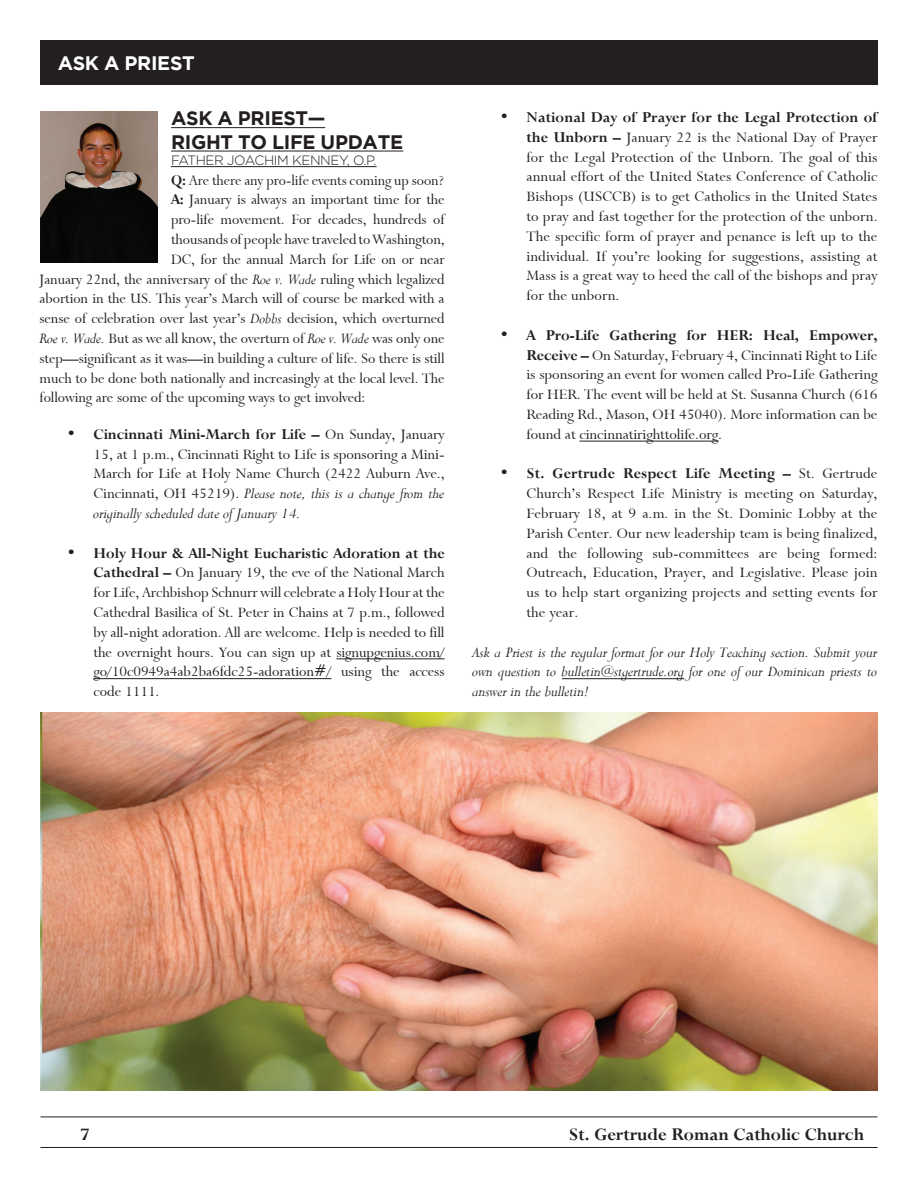
<style>
.page{position:relative;width:918px;height:1188px;background:#fff}
.page>*{position:absolute;margin:0;border:0;box-sizing:border-box;transform-origin:0 0}
.t1{font:19.5px "Bronte Bold SWFTE";color:#231f20}
.t2{font:700 19.5px/23.4px "Gotham";letter-spacing:-.015em;color:#231f20}
.t3{font:700 19.5px "Gotham";letter-spacing:-.015em;color:#fff}
.t4{font:16.5px/19.8px "Bronte Regular SWFTE";color:#231f20;text-align:justify}
.t5{font:16.5px/19.8px "Bronte Italic SWFTE";color:#231f20}
.t6{font:16.5px "Bronte Bold SWFTE";color:#231f20}
.t7{font:16.5px "Bronte Regular SWFTE";color:#231f20;scale:.96 1}
.t8{font:300 13.5px "Gotham";letter-spacing:-.03em;color:#231f20}
.s1{font-family:"Bronte Bold SWFTE"}
.s2{font-family:"Bronte Italic SWFTE"}
.s3{font-family:"Bronte Regular SWFTE"}
</style>
<div class="page">
<hr style="left:40px;top:1147px;width:838px;height:1px;background:#231f20">
<hr style="left:40px;top:1117px;width:838px;height:1px;background:#231f20">
<div style="left:40px;top:41px;width:838px;height:44px;background:#231f20"></div>
<img style="left:41px;top:111px;width:117px;height:151px">
<hr style="left:171px;top:127px;width:154px;height:1px;background:#231f20">
<hr style="left:171px;top:151px;width:232px;height:1px;background:#231f20">
<hr style="left:171px;top:166px;width:206px;height:1px;background:#231f20">
<hr style="left:336px;top:658px;width:109px;height:1px;background:#231f20">
<hr style="left:94px;top:678px;width:237px;height:1px;background:#231f20">
<hr style="left:579px;top:441px;width:139px;height:1px;background:#231f20">
<hr style="left:562px;top:678px;width:122px;height:1px;background:#231f20">
<img style="left:41px;top:713px;width:836px;height:378px">
<p class="t3" style="left:58px;top:52px;width:139px">ASK A PRIEST</p>
<p class="t2" style="left:171px;top:106px;width:234px">ASK A PRIEST—<br>RIGHT TO LIFE UPDATE</p>
<p class="t8" style="left:171px;top:153px;width:207px">FATHER JOACHIM KENNEY, O.P.</p>
<p class="t7" style="left:171px;top:171px;width:286px"><span class="s1">Q:</span> Are there any pro-life events coming up soon?</p>
<p class="t4" style="left:171px;top:190px;width:275px"><span class="s1">A:</span> January is always an important time for the</p>
<p class="t4" style="left:171px;top:210px;width:275px">pro-life movement. For decades, hundreds of</p>
<p class="t4" style="left:171px;top:230px;width:275px">thousands of people have traveled to Washington,</p>
<p class="t4" style="left:171px;top:249px;width:275px">DC, for the annual March for Life on or near</p>
<p class="t4" style="left:40px;top:269px;width:407px">January 22nd, the anniversary of the <span class="s2">Roe v. Wade</span> ruling which legalized</p>
<p class="t4" style="left:40px;top:289px;width:406px">abortion in the US. This year’s March will of course be marked with a</p>
<p class="t4" style="left:40px;top:309px;width:406px">sense of celebration over last year’s <span class="s2">Dobbs</span> decision, which overturned</p>
<p class="t4" style="left:40px;top:329px;width:406px"><span class="s2">Roe v. Wade.</span> But as we all know, the overturn of <span class="s2">Roe v. Wade</span> was only one</p>
<p class="t4" style="left:40px;top:348px;width:407px">step—significant as it was—in building a culture of life. So there is still</p>
<p class="t4" style="left:40px;top:368px;width:407px">much to be done both nationally and increasingly at the local level. The</p>
<p class="t4" style="left:40px;top:388px;width:327px">following are some of the upcoming ways to get involved:</p>
<p class="t6" style="left:67px;top:424px;width:379px"><span class="s3">•</span> Cincinnati Mini-March for Life – <span class="s3">On Sunday, January</span></p>
<p class="t4" style="left:94px;top:444px;width:353px">15, at 1 p.m., Cincinnati Right to Life is sponsoring a Mini-<br>March for Life at Holy Name Church (2422 Auburn Ave.,</p>
<p class="t5" style="left:94px;top:484px;width:353px"><span class="s3">Cincinnati, OH 45219).</span> Please note, this is a change from the originally scheduled date of January 14.</p>
<p class="t6" style="left:67px;top:543px;width:379px"><span class="s3">•</span> Holy Hour &amp; All-Night Eucharistic Adoration at the</p>
<p class="t4" style="left:94px;top:563px;width:353px"><span class="s1">Cathedral –</span> On January 19, the eve of the National March for Life, Archbishop Schnurr will celebrate a Holy Hour at the Cathedral Basilica of St. Peter in Chains at 7 p.m., followed by all-night adoration. All are welcome. Help is needed to fill the overnight hours. You can sign up at signupgenius.com/ go/10c0949a4ab2ba6fdc25-adoration#/ using the access code 1111.</p>
<p class="t6" style="left:500px;top:108px;width:379px"><span class="s3">•</span> National Day of Prayer for the Legal Protection of</p>
<p class="t4" style="left:526px;top:127px;width:353px"><span class="s1">the Unborn –</span> January 22 is the National Day of Prayer for the Legal Protection of the Unborn. The goal of this annual effort of the United States Conference of Catholic Bishops (USCCB) is to get Catholics in the United States to pray and fast together for the protection of the unborn.<br>The specific form of prayer and penance is left up to the individual. If you’re looking for suggestions, assisting at Mass is a great way to heed the call of the bishops and pray for the unborn.</p>
<p class="t6" style="left:500px;top:325px;width:380px"><span class="s3">•</span> A Pro-Life Gathering for HER: Heal, Empower,</p>
<p class="t4" style="left:526px;top:345px;width:353px"><span class="s1">Receive –</span> On Saturday, February 4, Cincinnati Right to Life is sponsoring an event for women called Pro-Life Gathering for HER. The event will be held at St. Susanna Church (616<br>Reading Rd., Mason, OH 45040). More information can be found at cincinnatirighttolife.org.</p>
<p class="t6" style="left:500px;top:464px;width:379px"><span class="s3">•</span> St. Gertrude Respect Life Meeting – <span class="s3">St. Gertrude</span></p>
<p class="t4" style="left:526px;top:484px;width:353px">Church’s Respect Life Ministry is meeting on Saturday, February 18, at 9 a.m. in the St. Dominic Lobby at the Parish Center. Our new leadership team is being finalized, and the following sub-committees are being formed:<br>Outreach, Education, Prayer, and Legislative. Please join us to help start organizing projects and setting events for the year.</p>
<p class="t5" style="left:472px;top:642px;width:407px;text-align:justify">Ask a Priest is the regular format for our Holy Teaching section. Submit your own question to bulletin@stgertrude.org for one of our Dominican priests to answer in the bulletin!</p>
<p class="t1" style="left:80px;top:1123px;width:11px">7</p>
<p class="t1" style="left:569px;top:1123px;width:297px">St. Gertrude Roman Catholic Church</p>
</div>
